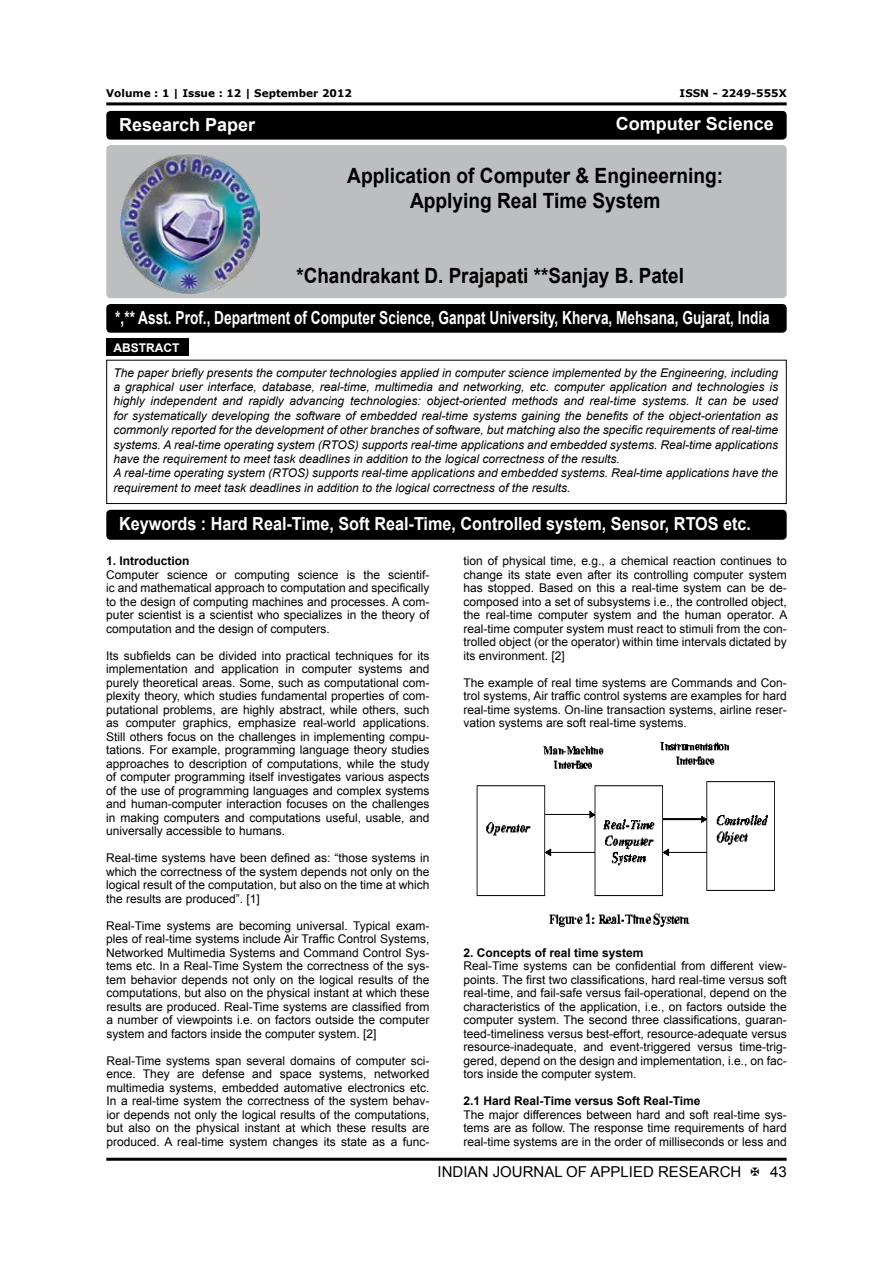
<style>
.page{position:relative;width:893px;height:1263px;background:#fff}
.page>*{position:absolute;margin:0;border:0;box-sizing:border-box;transform-origin:0 0}
.t1{font:700 21px/25.2px "Arial";color:#000;text-align:center;scale:.91 1}
.t2{font:700 21px "Arial";color:#000;scale:.9 1}
.t3{font:700 18px "Arial";color:#fff;scale:.76 1}
.t4{font:700 18px "Arial";color:#fff;scale:.9 1}
.t5{font:700 18px "Arial";color:#fff}
.t6{font:15px "Arial";color:#000}
.t7{font:12px/13.5px "Arial";color:#000;text-align:justify}
.t8{font:italic 12px/14.4px "Arial";color:#000}
.t9{font:700 12px "Arial";color:#000}
.t10{font:700 12px "Arial";color:#fff}
.t11{font:700 10.5px "Verdana";color:#000}
</style>
<div class="page">
<hr style="left:106px;top:102px;width:681px;height:3px;background:#000">
<hr style="left:106px;top:1158px;width:681px;height:3px;background:#000">
<div style="left:106px;top:145px;width:681px;height:153px;background:#bcbec0;border-radius:4px"></div>
<div style="left:106px;top:111px;width:681px;height:29px;background:#000;border-radius:4px"></div>
<div style="left:106px;top:304px;width:681px;height:29px;background:#000;border-radius:4px"></div>
<img style="left:120px;top:154px;width:140px;height:140px">
<div style="left:106px;top:360px;width:681px;height:144px;border:1px solid #000"></div>
<div style="left:106px;top:339px;width:82px;height:17px;background:#000"></div>
<div style="left:106px;top:510px;width:681px;height:30px;background:#000;border-radius:4px"></div>
<img style="left:476px;top:742px;width:299px;height:185px">
<p class="t11" style="left:106px;top:86px;width:247px">Volume : 1 | Issue : 12 | September 2012</p>
<p class="t11" style="left:680px;top:86px;width:109px">ISSN - 2249-555X</p>
<h2 class="t5" style="left:119px;top:113px;width:138px">Research Paper</h2>
<h2 class="t5" style="left:616px;top:112px;width:160px">Computer Science</h2>
<h1 class="t1" style="left:347px;top:163px;width:415px">Application of Computer &amp; Engineerning:<br>Applying Real Time System</h1>
<h1 class="t2" style="left:296px;top:262px;width:432px">*Chandrakant D. Prajapati **Sanjay B. Patel</h1>
<h2 class="t3" style="left:115px;top:306px;width:863px">*,** Asst. Prof., Department of Computer Science, Ganpat University, Kherva, Mehsana, Gujarat, India</h2>
<p class="t10" style="left:113px;top:339px;width:67px">ABSTRACT</p>
<p class="t8" style="left:113px;top:365px;width:666px">The paper briefly presents the computer technologies applied in computer science implemented by the Engineering, including a graphical user interface, database, real-time, multimedia and networking, etc. computer application and technologies is highly independent and rapidly advancing technologies: object-oriented methods and real-time systems. It can be used for systematically developing the software of embedded real-time systems gaining the benefits of the object-orientation as commonly reported for the development of other branches of software, but matching also the specific requirements of real-time systems. A real-time operating system (RTOS) supports real-time applications and embedded systems. Real-time applications have the requirement to meet task deadlines in addition to the logical correctness of the results.<br>A real-time operating system (RTOS) supports real-time applications and embedded systems. Real-time applications have the requirement to meet task deadlines in addition to the logical correctness of the results.</p>
<h2 class="t4" style="left:119px;top:512px;width:704px">Keywords : Hard Real-Time, Soft Real-Time, Controlled system, Sensor, RTOS etc.</h2>
<p class="t9" style="left:106px;top:553px;width:85px">1. Introduction</p>
<p class="t7" style="left:106px;top:568px;width:325px">Computer science or computing science is the scientif&shy;ic and mathematical approach to computation and specifically to the design of computing machines and processes. A com&shy;puter scientist is a scientist who specializes in the theory of computation and the design of computers.</p>
<p class="t7" style="left:106px;top:649px;width:325px">Its subfields can be divided into practical techniques for its implementation and application in computer systems and purely theoretical areas. Some, such as computational com&shy;plexity theory, which studies fundamental properties of com&shy;putational problems, are highly abstract, while others, such as computer graphics, emphasize real-world applications.<br>Still others focus on the challenges in implementing compu&shy;tations. For example, programming language theory studies approaches to description of computations, while the study of computer programming itself investigates various aspects of the use of programming languages and complex systems and human-computer interaction focuses on the challenges in making computers and computations useful, usable, and universally accessible to humans.</p>
<p class="t7" style="left:106px;top:851px;width:325px">Real-time systems have been defined as: “those systems in which the correctness of the system depends not only on the logical result of the computation, but also on the time at which the results are produced”. [1]</p>
<p class="t7" style="left:106px;top:919px;width:325px">Real-Time systems are becoming universal. Typical exam&shy;ples of real-time systems include Air Traffic Control Systems, Networked Multimedia Systems and Command Control Sys&shy;tems etc. In a Real-Time System the correctness of the sys&shy;tem behavior depends not only on the logical results of the computations, but also on the physical instant at which these results are produced. Real-Time systems are classified from a number of viewpoints i.e. on factors outside the computer system and factors inside the computer system. [2]</p>
<p class="t7" style="left:106px;top:1054px;width:325px">Real-Time systems span several domains of computer sci&shy;ence. They are defense and space systems, networked multimedia systems, embedded automative electronics etc.<br>In a real-time system the correctness of the system behav&shy;ior depends not only the logical results of the computations, but also on the physical instant at which these results are produced. A real-time system changes its state as a func-</p>
<p class="t7" style="left:464px;top:554px;width:325px">tion of physical time, e.g., a chemical reaction continues to change its state even after its controlling computer system has stopped. Based on this a real-time system can be de&shy;composed into a set of subsystems i.e., the controlled object, the real-time computer system and the human operator. A real-time computer system must react to stimuli from the con&shy;trolled object (or the operator) within time intervals dictated by its environment. [2]</p>
<p class="t7" style="left:464px;top:676px;width:325px">The example of real time systems are Commands and Con&shy;trol systems, Air traffic control systems are examples for hard real-time systems. On-line transaction systems, airline reser&shy;vation systems are soft real-time systems.</p>
<p class="t9" style="left:464px;top:945px;width:182px">2. Concepts of real time system</p>
<p class="t7" style="left:464px;top:959px;width:325px">Real-Time systems can be confidential from different view&shy;points. The first two classifications, hard real-time versus soft real-time, and fail-safe versus fail-operational, depend on the characteristics of the application, i.e., on factors outside the computer system. The second three classifications, guaran&shy;teed-timeliness versus best-effort, resource-adequate versus resource-inadequate, and event-triggered versus time-trig&shy;gered, depend on the design and implementation, i.e., on fac&shy;tors inside the computer system.</p>
<p class="t9" style="left:464px;top:1093px;width:238px">2.1 Hard Real-Time versus Soft Real-Time</p>
<p class="t7" style="left:464px;top:1108px;width:325px">The major differences between hard and soft real-time sys&shy;tems are as follow. The response time requirements of hard real-time systems are in the order of milliseconds or less and</p>
<p class="t6" style="left:438px;top:1162px;width:305px">INDIAN JOURNAL OF APPLIED RESEARCH</p>
<p class="t6" style="left:770px;top:1162px;width:18px">43</p>
</div>
